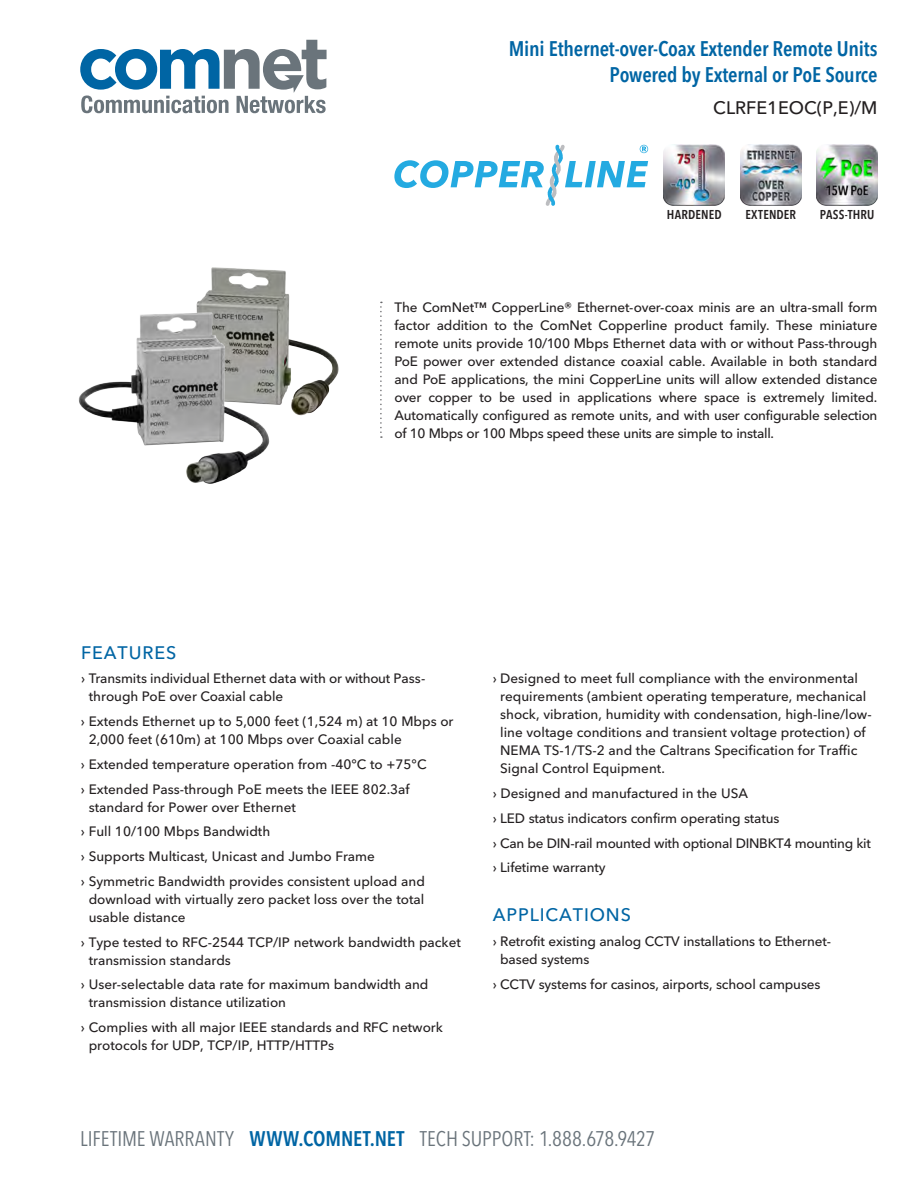
<style>
.page{position:relative;width:918px;height:1188px;background:#fff}
.page>*{position:absolute;margin:0;border:0;box-sizing:border-box;transform-origin:0 0}
.t1{font:600 condensed 21px/25.2px "Avenir Next LT Pro";letter-spacing:-.01em;color:#0065a4;text-align:right}
.t2{font:condensed 21px "Avenir Next LT Pro";letter-spacing:-.005em;color:#6a747b}
.t3{font:500 18px "Avenir Next LT Pro";letter-spacing:.05em;color:#0065a4}
.t4{font:500 18px "Avenir Next LT Pro";color:#231f20}
.t5{font:500 13.5px/18px "Avenir Next LT Pro";color:#231f20}
.t6{font:500 13.5px "Avenir Next LT Pro";letter-spacing:-.02em;color:#231f20}
.t7{font:600 condensed 12.75px "Avenir Next LT Pro";letter-spacing:.01em;color:#231f20}
.s1{font-weight:600;color:#0065a4}
</style>
<div class="page">
<svg style="left:80px;top:40px;width:247px;height:73px"></svg>
<svg style="left:394px;top:145px;width:254px;height:61px"></svg>
<svg style="left:380px;top:302px;width:2px;height:136px"></svg>
<img style="left:740px;top:145px;width:61px;height:61px">
<img style="left:817px;top:145px;width:60px;height:61px">
<img style="left:664px;top:144px;width:61px;height:61px">
<img style="left:196px;top:267px;width:143px;height:149px">
<img style="left:78px;top:309px;width:196px;height:175px">
<p class="t1" style="left:509px;top:36px;width:370px">Mini Ethernet-over-Coax Extender Remote Units<br>Powered by External or PoE Source</p>
<p class="t4" style="left:713px;top:97px;width:166px">CLRFE1EOC(P,E)/M</p>
<p class="t7" style="left:667px;top:207px;width:56px">HARDENED</p>
<p class="t7" style="left:745px;top:207px;width:52px">EXTENDER</p>
<p class="t7" style="left:820px;top:207px;width:56px">PASS-THRU</p>
<p class="t5" style="left:394px;top:298px;width:485px;text-align:justify">The ComNet™ CopperLine® Ethernet-over-coax minis are an ultra-small form factor addition to the ComNet Copperline product family. These miniature remote units provide 10/100 Mbps Ethernet data with or without Pass-through PoE power over extended distance coaxial cable. Available in both standard and PoE applications, the mini CopperLine units will allow extended distance over copper to be used in applications where space is extremely limited.<br>Automatically configured as remote units, and with user configurable selection of 10 Mbps or 100 Mbps speed these units are simple to install.</p>
<p class="t3" style="left:81px;top:642px;width:97px">FEATURES</p>
<p class="t5" style="left:89px;top:670px;width:338px;text-indent:-8px">› Transmits individual Ethernet data with or without Pass&shy;through PoE over Coaxial cable</p>
<p class="t5" style="left:89px;top:712px;width:366px;text-indent:-8px">› Extends Ethernet up to 5,000 feet (1,524 m) at 10 Mbps or<br>2,000 feet (610m) at 100 Mbps over Coaxial cable</p>
<p class="t5" style="left:81px;top:755px;width:347px">› Extended temperature operation from -40°C to +75°C</p>
<p class="t5" style="left:89px;top:780px;width:323px;text-indent:-8px">› Extended Pass-through PoE meets the IEEE 802.3af standard for Power over Ethernet</p>
<p class="t5" style="left:81px;top:823px;width:191px">› Full 10/100 Mbps Bandwidth</p>
<p class="t5" style="left:81px;top:847px;width:295px">› Supports Multicast, Unicast and Jumbo Frame</p>
<p class="t5" style="left:89px;top:872px;width:338px;text-align:justify;text-indent:-8px">› Symmetric Bandwidth provides consistent upload and download with virtually zero packet loss over the total usable distance</p>
<p class="t5" style="left:89px;top:933px;width:374px;text-indent:-8px">› Type tested to RFC-2544 TCP/IP network bandwidth packet transmission standards</p>
<p class="t5" style="left:89px;top:976px;width:341px;text-indent:-8px">› User-selectable data rate for maximum bandwidth and transmission distance utilization</p>
<p class="t5" style="left:89px;top:1018px;width:356px;text-indent:-8px">› Complies with all major IEEE standards and RFC network protocols for UDP, TCP/IP, HTTP/HTTPs</p>
<p class="t5" style="left:500px;top:670px;width:373px;text-indent:-7px">› Designed to meet full compliance with the environmental requirements (ambient operating temperature, mechanical shock, vibration, humidity with condensation, high-line/low&shy;line voltage conditions and transient voltage protection) of NEMA TS-1/TS-2 and the Caltrans Specification for Traffic Signal Control Equipment.</p>
<p class="t5" style="left:493px;top:784px;width:257px">› Designed and manufactured in the USA</p>
<p class="t5" style="left:493px;top:809px;width:288px">› LED status indicators confirm operating status</p>
<p class="t6" style="left:493px;top:835px;width:380px">› Can be DIN-rail mounted with optional DINBKT4 mounting kit</p>
<p class="t5" style="left:493px;top:859px;width:114px">› Lifetime warranty</p>
<p class="t3" style="left:493px;top:904px;width:140px">APPLICATIONS</p>
<p class="t5" style="left:500px;top:932px;width:332px;text-indent:-7px">› Retrofit existing analog CCTV installations to Ethernet&shy;based systems</p>
<p class="t5" style="left:493px;top:975px;width:329px">› CCTV systems for casinos, airports, school campuses</p>
<h1 class="t2" style="left:80px;top:1126px;width:577px">LIFETIME WARRANTY <span class="s1">WWW.COMNET.NET</span> TECH SUPPORT: 1.888.678.9427</h1>
</div>
